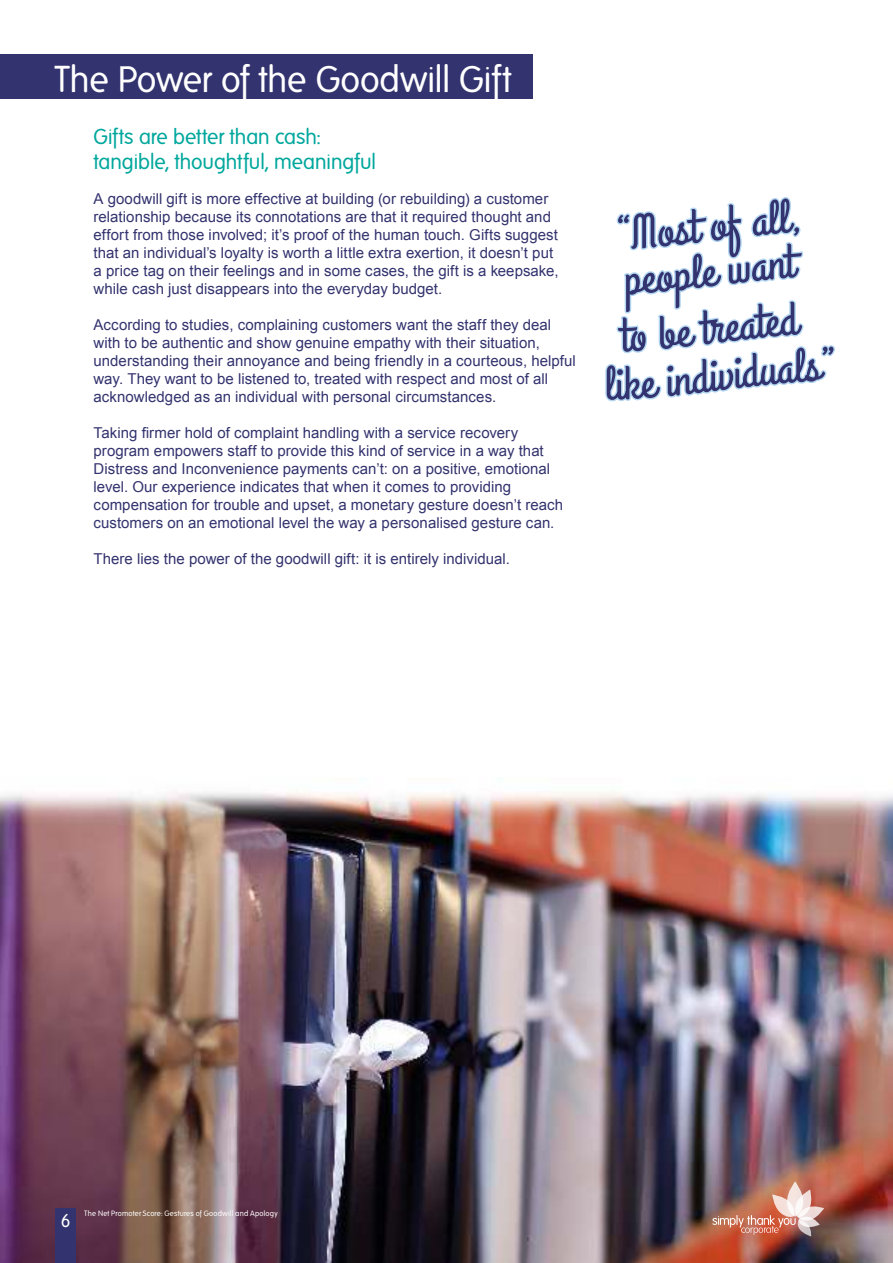
<style>
.page{position:relative;width:893px;height:1263px;background:#fff}
.page>*{position:absolute;margin:0;border:0;box-sizing:border-box;transform-origin:0 0}
.t1{font:36px "Folks";letter-spacing:-.005em;color:#fff}
.t2{font:21px/25.2px "Folks";color:#00a79d}
.t3{font:18px "Folks";color:#fff}
.t4{font:15px/18px "Arial";letter-spacing:.005em;color:#33336f}
.t5{font:7.5px "Folks";letter-spacing:.025em;color:#fff}
</style>
<div class="page">
<div style="left:0;top:54px;width:533px;height:45px;background:#33336f"></div>
<svg style="left:605px;top:197px;width:230px;height:205px"></svg>
<img style="left:0;top:792px;width:893px;height:471px">
<img style="left:712px;top:1181px;width:112px;height:55px">
<div style="left:56px;top:1209px;width:20px;height:54px;background:#33336f"></div>
<h1 class="t1" style="left:54px;top:63px;width:459px">The Power of the Goodwill Gift</h1>
<h2 class="t2" style="left:94px;top:125px;width:284px">Gifts are better than cash: tangible, thoughtful, meaningful</h2>
<p class="t4" style="left:94px;top:191px;width:466px">A goodwill gift is more effective at building (or rebuilding) a customer relationship because its connotations are that it required thought and effort from those involved; it’s proof of the human touch. Gifts suggest that an individual’s loyalty is worth a little extra exertion, it doesn’t put a price tag on their feelings and in some cases, the gift is a keepsake, while cash just disappears into the everyday budget.</p>
<p class="t4" style="left:94px;top:317px;width:484px">According to studies, complaining customers want the staff they deal with to be authentic and show genuine empathy with their situation, understanding their annoyance and being friendly in a courteous, helpful way. They want to be listened to, treated with respect and most of all acknowledged as an individual with personal circumstances.</p>
<p class="t4" style="left:94px;top:424px;width:471px">Taking irmer hold of complaint handling with a service recovery program empowers staff to provide this kind of service in a way that Distress and Inconvenience payments can’t: on a positive, emotional level. Our experience indicates that when it comes to providing compensation for trouble and upset, a monetary gesture doesn’t reach customers on an emotional level the way a personalised gesture can.</p>
<p class="t4" style="left:94px;top:551px;width:418px">There lies the power of the goodwill gift: it is entirely individual.</p>
<p class="t3" style="left:61px;top:1211px;width:11px">6</p>
<p class="t5" style="left:84px;top:1209px;width:195px">The Net Promoter Score: Gestures of Goodwill and Apology</p>
</div>
